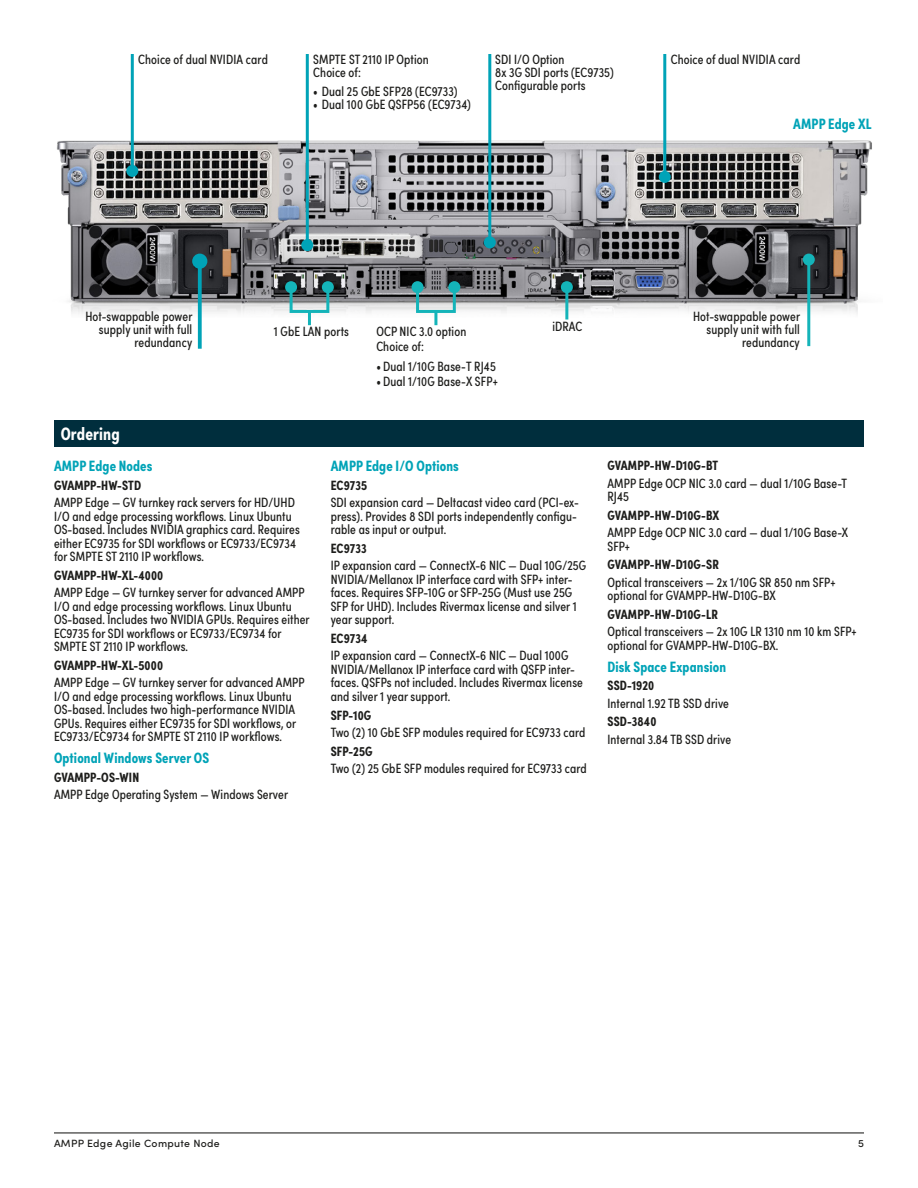
<style>
.page{position:relative;width:918px;height:1188px;background:#fff}
.page>*{position:absolute;margin:0;border:0;box-sizing:border-box;transform-origin:0 0}
.t1{font:700 18px "Sofia Pro Condensed";letter-spacing:.01em;color:#fff}
.t2{font:700 15px "Sofia Pro Condensed";letter-spacing:.01em;color:#00a3b7}
.t3{font:13.5px/13.5px "Sofia Pro Condensed";letter-spacing:.01em;color:#1d1d1b}
.t4{font:700 13.5px "Sofia Pro Condensed";letter-spacing:.01em;color:#1d1d1b}
.t5{font:500 10.5px "Sofia Pro";letter-spacing:.03em;color:#1d1d1b}
</style>
<div class="page">
<hr style="left:54px;top:1132px;width:810px;height:1px;background:#1d1d1b">
<img style="left:57px;top:130px;width:815px;height:193px">
<hr style="left:131px;top:54px;width:3px;height:117px;background:#00a3b7">
<div style="left:126px;top:165px;width:12px;height:12px;background:#00a3b7;border-radius:50%"></div>
<hr style="left:663px;top:54px;width:3px;height:123px;background:#00a3b7">
<div style="left:659px;top:171px;width:12px;height:12px;background:#00a3b7;border-radius:50%"></div>
<hr style="left:306px;top:54px;width:3px;height:191px;background:#00a3b7">
<div style="left:301px;top:239px;width:12px;height:12px;background:#00a3b7;border-radius:50%"></div>
<hr style="left:488px;top:54px;width:3px;height:188px;background:#00a3b7">
<div style="left:484px;top:236px;width:12px;height:12px;background:#00a3b7;border-radius:50%"></div>
<svg style="left:198px;top:269px;width:4px;height:80px"></svg>
<div style="left:192px;top:254px;width:15px;height:15px;background:#00a3b7;border-radius:50%"></div>
<hr style="left:807px;top:260px;width:3px;height:86px;background:#14b4b9">
<div style="left:803px;top:254px;width:12px;height:12px;background:#14b4b9;border-radius:50%"></div>
<hr style="left:565px;top:287px;width:3px;height:33px;background:#14b4b9">
<div style="left:561px;top:281px;width:12px;height:12px;background:#14b4b9;border-radius:50%"></div>
<div style="left:290px;top:286px;width:39px;height:27px;border:3px solid #14b4b9"></div>
<div style="left:285px;top:281px;width:12px;height:12px;background:#14b4b9;border-radius:50%"></div>
<div style="left:322px;top:281px;width:12px;height:12px;background:#14b4b9;border-radius:50%"></div>
<div style="left:416px;top:286px;width:40px;height:27px;border:3px solid #14b4b9"></div>
<div style="left:412px;top:281px;width:12px;height:12px;background:#14b4b9;border-radius:50%"></div>
<div style="left:448px;top:281px;width:12px;height:12px;background:#14b4b9;border-radius:50%"></div>
<hr style="left:308px;top:311px;width:3px;height:14px;background:#14b4b9">
<hr style="left:434px;top:311px;width:3px;height:14px;background:#14b4b9">
<div style="left:54px;top:420px;width:810px;height:27px;background:#002e3d"></div>
<p class="t3" style="left:138px;top:52px;width:131px">Choice of dual NVIDIA card</p>
<p class="t3" style="left:671px;top:52px;width:131px">Choice of dual NVIDIA card</p>
<p class="t3" style="left:313px;top:52px;width:117px">SMPTE ST 2110 IP Option<br>Choice of:</p>
<p class="t3" style="left:313px;top:84px;width:146px">• Dual 25 GbE SFP28 (EC9733)</p>
<p class="t3" style="left:313px;top:97px;width:159px">• Dual 100 GbE QSFP56 (EC9734)</p>
<p class="t3" style="left:495px;top:52px;width:120px">SDI I/O Option<br>8x 3G SDI ports (EC9735)<br>Configurable ports</p>
<p class="t2" style="left:793px;top:112px;width:80px">AMPP Edge XL</p>
<p class="t3" style="left:85px;top:309px;width:109px;text-align:right">Hot-swappable power supply unit with full redundancy</p>
<p class="t3" style="left:693px;top:309px;width:109px;text-align:right">Hot-swappable power supply unit with full redundancy</p>
<p class="t3" style="left:552px;top:319px;width:31px">iDRAC</p>
<p class="t3" style="left:274px;top:324px;width:77px">1 GbE LAN ports</p>
<p class="t3" style="left:376px;top:323px;width:91px;line-height:15px">OCP NIC 3.0 option<br>Choice of:</p>
<p class="t3" style="left:376px;top:359px;width:121px">• Dual 1/10G Base-T RJ45</p>
<p class="t3" style="left:376px;top:374px;width:123px">• Dual 1/10G Base-X SFP+</p>
<h1 class="t1" style="left:61px;top:420px;width:61px">Ordering</h1>
<p class="t2" style="left:54px;top:455px;width:100px">AMPP Edge Nodes</p>
<p class="t4" style="left:54px;top:475px;width:89px">GVAMPP-HW-STD</p>
<p class="t3" style="left:54px;top:495px;width:247px">AMPP Edge — GV turnkey rack servers for HD/UHD I/O and edge processing workflows. Linux Ubuntu OS-based. Includes NVIDIA graphics card. Requires either EC9735 for SDI workflows or EC9733/EC9734 for SMPTE ST 2110 IP workflows.</p>
<p class="t4" style="left:54px;top:565px;width:111px">GVAMPP-HW-XL-4000</p>
<p class="t3" style="left:54px;top:585px;width:257px">AMPP Edge — GV turnkey server for advanced AMPP I/O and edge processing workflows. Linux Ubuntu OS-based. Includes two NVIDIA GPUs. Requires either EC9735 for SDI workflows or EC9733/EC9734 for SMPTE ST 2110 IP workflows.</p>
<p class="t4" style="left:54px;top:655px;width:111px">GVAMPP-HW-XL-5000</p>
<p class="t3" style="left:54px;top:675px;width:252px">AMPP Edge — GV turnkey server for advanced AMPP I/O and edge processing workflows. Linux Ubuntu OS-based. Includes two high-performance NVIDIA GPUs. Requires either EC9735 for SDI workflows, or EC9733/EC9734 for SMPTE ST 2110 IP workflows.</p>
<p class="t2" style="left:54px;top:747px;width:157px">Optional Windows Server OS</p>
<p class="t4" style="left:54px;top:767px;width:87px">GVAMPP-OS-WIN</p>
<p class="t3" style="left:54px;top:787px;width:236px">AMPP Edge Operating System — Windows Server</p>
<p class="t2" style="left:331px;top:455px;width:130px">AMPP Edge I/O Options</p>
<p class="t4" style="left:331px;top:475px;width:38px">EC9735</p>
<p class="t3" style="left:331px;top:495px;width:250px">SDI expansion card — Deltacast video card (PCI-ex&shy;press). Provides 8 SDI ports independently configu&shy;rable as input or output.</p>
<p class="t4" style="left:331px;top:538px;width:38px">EC9733</p>
<p class="t3" style="left:331px;top:558px;width:257px">IP expansion card — ConnectX-6 NIC — Dual 10G/25G NVIDIA/Mellanox IP interface card with SFP+ inter&shy;faces. Requires SFP-10G or SFP-25G (Must use 25G SFP for UHD). Includes Rivermax license and silver 1 year support.</p>
<p class="t4" style="left:331px;top:628px;width:38px">EC9734</p>
<p class="t3" style="left:331px;top:648px;width:254px">IP expansion card — ConnectX-6 NIC — Dual 100G NVIDIA/Mellanox IP interface card with QSFP inter&shy;faces. QSFPs not included. Includes Rivermax license and silver 1 year support.</p>
<p class="t4" style="left:331px;top:705px;width:42px">SFP-10G</p>
<p class="t3" style="left:331px;top:725px;width:256px">Two (2) 10 GbE SFP modules required for EC9733 card</p>
<p class="t4" style="left:331px;top:741px;width:43px">SFP-25G</p>
<p class="t3" style="left:331px;top:761px;width:257px">Two (2) 25 GbE SFP modules required for EC9733 card</p>
<p class="t4" style="left:607px;top:455px;width:112px">GVAMPP-HW-D10G-BT</p>
<p class="t3" style="left:607px;top:475px;width:241px">AMPP Edge OCP NIC 3.0 card — dual 1/10G Base-T<br>RJ45</p>
<p class="t4" style="left:607px;top:505px;width:113px">GVAMPP-HW-D10G-BX</p>
<p class="t3" style="left:607px;top:525px;width:242px">AMPP Edge OCP NIC 3.0 card — dual 1/10G Base-X<br>SFP+</p>
<p class="t4" style="left:607px;top:554px;width:113px">GVAMPP-HW-D10G-SR</p>
<p class="t3" style="left:607px;top:574px;width:230px">Optical transceivers — 2x 1/10G SR 850 nm SFP+ optional for GVAMPP-HW-D10G-BX</p>
<p class="t4" style="left:607px;top:604px;width:112px">GVAMPP-HW-D10G-LR</p>
<p class="t3" style="left:607px;top:624px;width:251px">Optical transceivers — 2x 10G LR 1310 nm 10 km SFP+ optional for GVAMPP-HW-D10G-BX.</p>
<p class="t2" style="left:607px;top:655px;width:120px">Disk Space Expansion</p>
<p class="t4" style="left:607px;top:675px;width:48px">SSD-1920</p>
<p class="t3" style="left:607px;top:695px;width:123px">Internal 1.92 TB SSD drive</p>
<p class="t4" style="left:607px;top:711px;width:50px">SSD-3840</p>
<p class="t3" style="left:607px;top:731px;width:125px">Internal 3.84 TB SSD drive</p>
<p class="t5" style="left:54px;top:1136px;width:167px">AMPP Edge Agile Compute Node</p>
<p class="t5" style="left:858px;top:1136px;width:7px">5</p>
</div>
